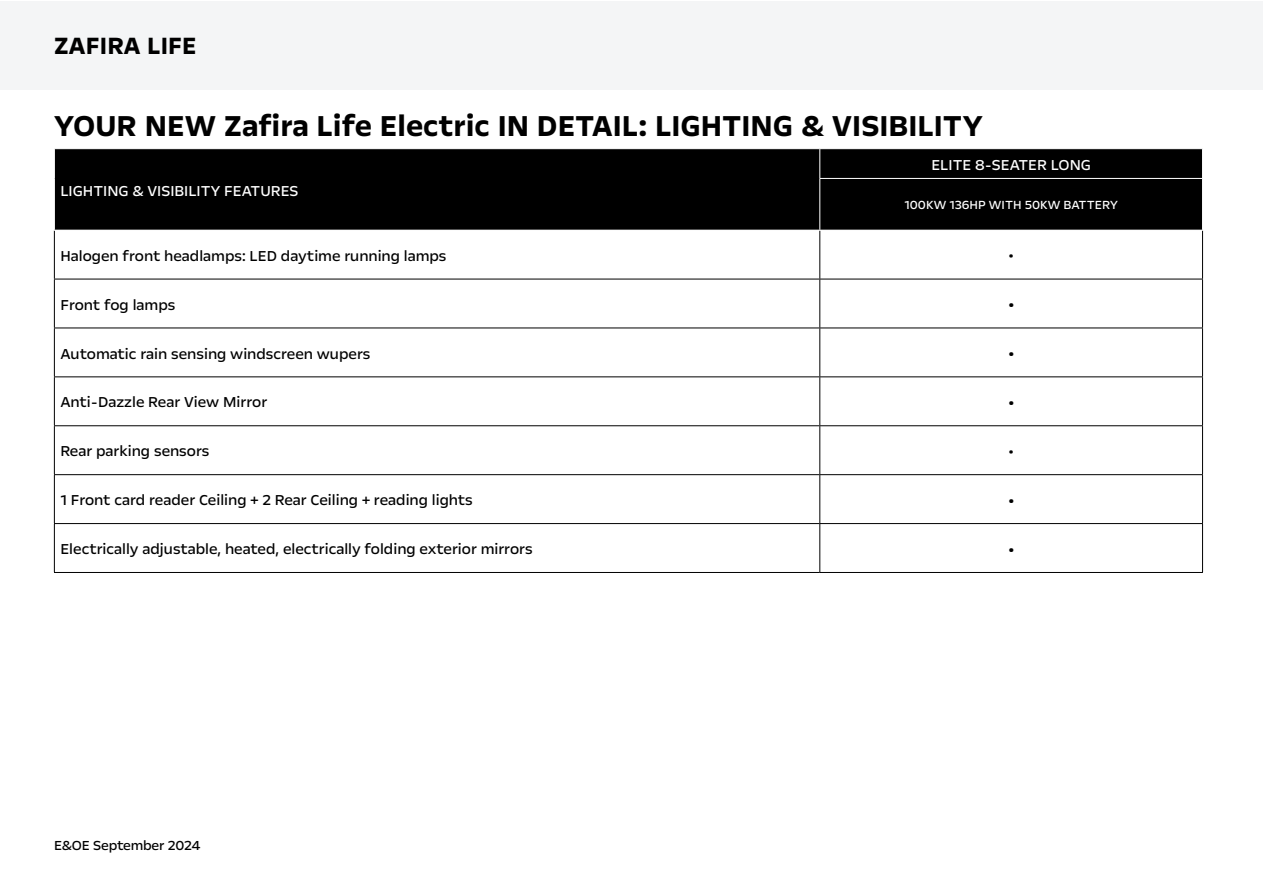
<style>
.page{position:relative;width:1263px;height:893px;background:#fff}
.page>*{position:absolute;margin:0;border:0;box-sizing:border-box;transform-origin:0 0}
.t1{font:700 33px "Opel Next";color:#000}
.t2{font:700 27px "Opel Next";color:#000}
.t3{font:21px "Opel Next";color:#000}
.t4{font:18px "Opel Next";color:#000}
.t5{font:16.5px "Opel Next";color:#000}
.t6{font:16.5px "Opel Next";color:#fff}
.t7{font:15px "Opel Next";letter-spacing:-.01em;color:#000}
.t8{font:13.5px "Opel Next";color:#fff}
</style>
<div class="page">
<div style="left:0;top:1px;width:1263px;height:89px;background:#f4f5f6"></div>
<div style="left:55px;top:149px;width:1147px;height:81px;background:#000"></div>
<svg style="left:55px;top:231px;width:1147px;height:341px"></svg>
<svg style="left:55px;top:280px;width:1147px;height:243px"></svg>
<hr style="left:54px;top:231px;width:1px;height:48px;background:#000">
<hr style="left:819px;top:231px;width:1px;height:48px;background:#000">
<hr style="left:1202px;top:231px;width:1px;height:48px;background:#000">
<hr style="left:54px;top:279px;width:766px;height:1px;background:#000">
<hr style="left:54px;top:279px;width:1px;height:49px;background:#000">
<hr style="left:820px;top:279px;width:383px;height:1px;background:#000">
<hr style="left:819px;top:279px;width:1px;height:49px;background:#000">
<hr style="left:1202px;top:279px;width:1px;height:49px;background:#000">
<hr style="left:54px;top:328px;width:766px;height:1px;background:#000">
<hr style="left:54px;top:328px;width:1px;height:48px;background:#000">
<hr style="left:820px;top:328px;width:383px;height:1px;background:#000">
<hr style="left:819px;top:328px;width:1px;height:48px;background:#000">
<hr style="left:1202px;top:328px;width:1px;height:48px;background:#000">
<hr style="left:54px;top:376px;width:766px;height:1px;background:#000">
<hr style="left:54px;top:377px;width:1px;height:48px;background:#000">
<hr style="left:820px;top:376px;width:383px;height:1px;background:#000">
<hr style="left:819px;top:377px;width:1px;height:48px;background:#000">
<hr style="left:1202px;top:377px;width:1px;height:48px;background:#000">
<hr style="left:54px;top:425px;width:766px;height:1px;background:#000">
<hr style="left:54px;top:426px;width:1px;height:48px;background:#000">
<hr style="left:820px;top:425px;width:383px;height:1px;background:#000">
<hr style="left:819px;top:426px;width:1px;height:48px;background:#000">
<hr style="left:1202px;top:426px;width:1px;height:48px;background:#000">
<hr style="left:54px;top:474px;width:766px;height:1px;background:#000">
<hr style="left:54px;top:475px;width:1px;height:48px;background:#000">
<hr style="left:820px;top:474px;width:383px;height:1px;background:#000">
<hr style="left:819px;top:475px;width:1px;height:48px;background:#000">
<hr style="left:1202px;top:475px;width:1px;height:48px;background:#000">
<hr style="left:54px;top:523px;width:766px;height:1px;background:#000">
<hr style="left:54px;top:524px;width:1px;height:48px;background:#000">
<hr style="left:820px;top:523px;width:383px;height:1px;background:#000">
<hr style="left:819px;top:524px;width:1px;height:48px;background:#000">
<hr style="left:1202px;top:524px;width:1px;height:48px;background:#000">
<hr style="left:54px;top:572px;width:766px;height:1px;background:#000">
<hr style="left:820px;top:572px;width:383px;height:1px;background:#000">
<svg style="left:54px;top:149px;width:1px;height:29px"></svg>
<svg style="left:819px;top:149px;width:1px;height:29px"></svg>
<hr style="left:819px;top:178px;width:384px;height:1px;background:#fff">
<hr style="left:819px;top:179px;width:1px;height:51px;background:#fff">
<h2 class="t2" style="left:54px;top:29px;width:144px">ZAFIRA LIFE</h2>
<h1 class="t1" style="left:54px;top:106px;width:930px">YOUR NEW Zafira Life Electric IN DETAIL: LIGHTING &amp; VISIBILITY</h1>
<p class="t6" style="left:60px;top:180px;width:239px">LIGHTING &amp; VISIBILITY FEATURES</p>
<p class="t6" style="left:931px;top:154px;width:161px">ELITE 8-SEATER LONG</p>
<p class="t8" style="left:904px;top:197px;width:215px">100KW 136HP WITH 50KW BATTERY</p>
<p class="t5" style="left:60px;top:245px;width:388px">Halogen front headlamps: LED daytime running lamps</p>
<p class="t4" style="left:1008px;top:245px;width:8px">•</p>
<p class="t5" style="left:60px;top:294px;width:116px">Front fog lamps</p>
<p class="t3" style="left:1007px;top:292px;width:9px">•</p>
<p class="t5" style="left:60px;top:343px;width:312px">Automatic rain sensing windscreen wupers</p>
<p class="t3" style="left:1007px;top:341px;width:9px">•</p>
<p class="t5" style="left:60px;top:392px;width:208px">Anti-Dazzle Rear View Mirror</p>
<p class="t3" style="left:1007px;top:390px;width:9px">•</p>
<p class="t5" style="left:60px;top:441px;width:151px">Rear parking sensors</p>
<p class="t4" style="left:1008px;top:440px;width:8px">•</p>
<p class="t5" style="left:60px;top:490px;width:414px">1 Front card reader Ceiling + 2 Rear Ceiling + reading lights</p>
<p class="t3" style="left:1007px;top:487px;width:9px">•</p>
<p class="t5" style="left:60px;top:539px;width:474px">Electrically adjustable, heated, electrically folding exterior mirrors</p>
<p class="t3" style="left:1007px;top:536px;width:9px">•</p>
<p class="t7" style="left:54px;top:836px;width:148px">E&amp;OE September 2024</p>
</div>
